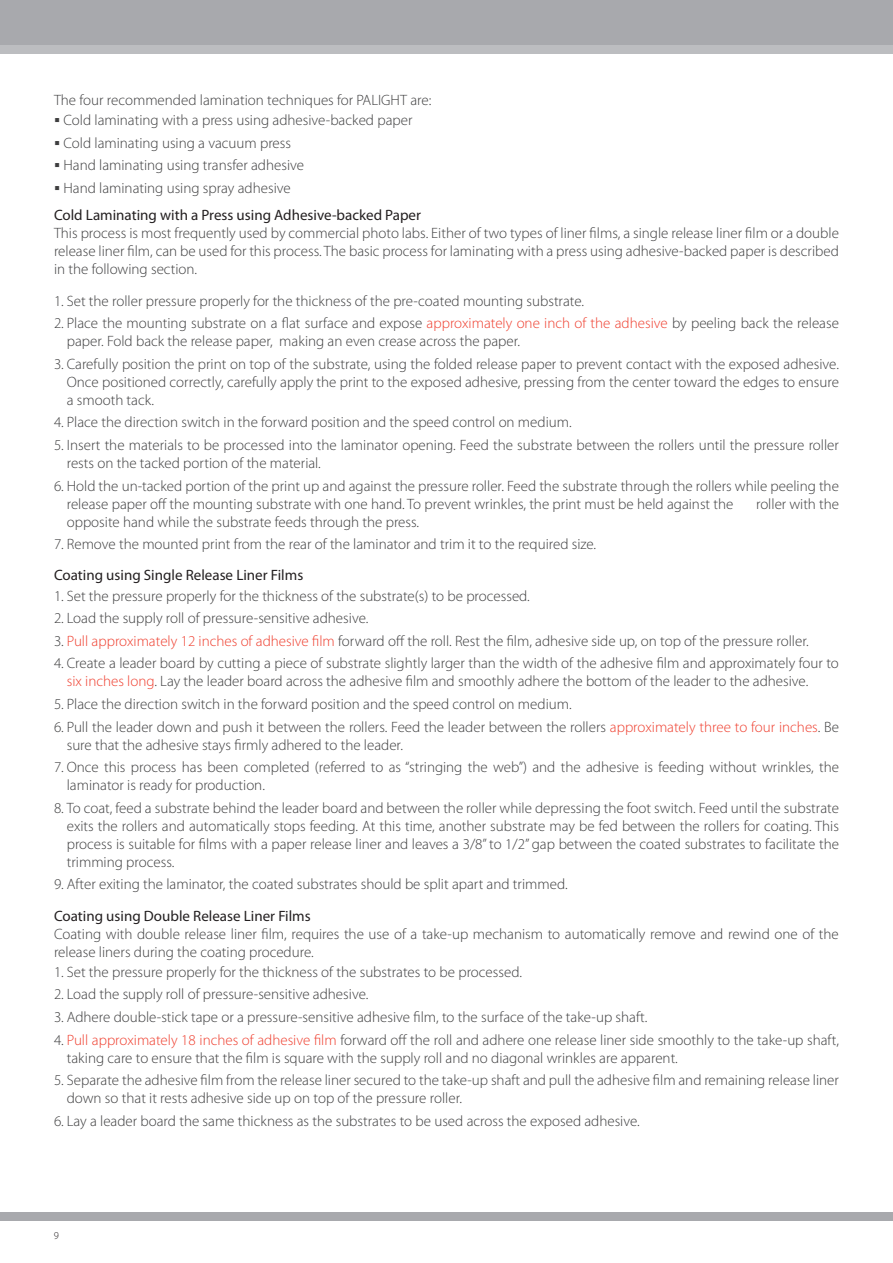
<style>
.page{position:relative;width:893px;height:1263px;background:#fff}
.page>*{position:absolute;margin:0;border:0;box-sizing:border-box;transform-origin:0 0}
.Normal_-_Number_Ltr{font:300 15px/18px "Myriad Pro";color:#3e3e3f}
.Normal_-_Bulleted{font:300 15px "Myriad Pro";color:#3e3e3f}
.t1{font:15px "Myriad Pro";color:#231f20}
.t2{font:300 10.5px "Myriad Pro";color:#231f20}
.s1{color:#ef3e2e}
</style>
<div class="page">
<div style="left:0;top:1212px;width:893px;height:9px;background:#a8a9ad"></div>
<div style="left:0;top:0;width:893px;height:54px;background:#a8a9ad"></div>
<div style="left:0;top:45px;width:893px;height:9px;background:#bcbdc0"></div>
<p class="Normal_-_Number_Ltr" style="left:54px;top:91px;width:379px">The four recommended lamination techniques for PALIGHT are:</p>
<p class="Normal_-_Bulleted" style="left:54px;top:112px;width:360px">▪ Cold laminating with a press using adhesive-backed paper</p>
<p class="Normal_-_Bulleted" style="left:54px;top:134px;width:239px">▪ Cold laminating using a vacuum press</p>
<p class="Normal_-_Bulleted" style="left:54px;top:157px;width:252px">▪ Hand laminating using transfer adhesive</p>
<p class="Normal_-_Bulleted" style="left:54px;top:180px;width:238px">▪ Hand laminating using spray adhesive</p>
<p class="t1" style="left:54px;top:207px;width:369px">Cold Laminating with a Press using Adhesive-backed Paper</p>
<p class="Normal_-_Number_Ltr" style="left:54px;top:225px;width:786px;text-align:justify">This process is most frequently used by commercial photo labs. Either of two types of liner films, a single release liner film or a double release liner film, can be used for this process. The basic process for laminating with a press using adhesive-backed paper is described in the following section.</p>
<p class="Normal_-_Number_Ltr" style="left:54px;top:292px;width:532px">1. Set the roller pressure properly for the thickness of the pre-coated mounting substrate.</p>
<p class="Normal_-_Number_Ltr" style="left:67px;top:314px;width:774px;text-indent:-13px">2. Place the mounting substrate on a flat surface and expose <span class="s1">approximately one inch of the adhesive</span> by peeling back the release paper. Fold back the release paper, making an even crease across the paper.</p>
<p class="Normal_-_Number_Ltr" style="left:67px;top:355px;width:774px;text-align:justify;text-indent:-13px">3. Carefully position the print on top of the substrate, using the folded release paper to prevent contact with the exposed adhesive.<br>Once positioned correctly, carefully apply the print to the exposed adhesive, pressing from the center toward the edges to ensure a smooth tack.</p>
<p class="Normal_-_Number_Ltr" style="left:54px;top:414px;width:519px">4. Place the direction switch in the forward position and the speed control on medium.</p>
<p class="Normal_-_Number_Ltr" style="left:67px;top:436px;width:774px;text-indent:-13px">5. Insert the materials to be processed into the laminator opening. Feed the substrate between the rollers until the pressure roller rests on the tacked portion of the material.</p>
<p class="Normal_-_Number_Ltr" style="left:67px;top:477px;width:774px;text-indent:-13px">6. Hold the un-tacked portion of the print up and against the pressure roller. Feed the substrate through the rollers while peeling the release paper off the mounting substrate with one hand. To prevent wrinkles, the print must be held against the</p>
<p class="Normal_-_Number_Ltr" style="left:756px;top:495px;width:84px">roller with the</p>
<p class="Normal_-_Number_Ltr" style="left:67px;top:513px;width:354px">opposite hand while the substrate feeds through the press.</p>
<p class="Normal_-_Number_Ltr" style="left:54px;top:535px;width:544px">7. Remove the mounted print from the rear of the laminator and trim it to the required size.</p>
<p class="t1" style="left:54px;top:567px;width:251px">Coating using Single Release Liner Films</p>
<p class="Normal_-_Number_Ltr" style="left:54px;top:587px;width:477px">1. Set the pressure properly for the thickness of the substrate(s) to be processed.</p>
<p class="Normal_-_Number_Ltr" style="left:54px;top:609px;width:316px">2. Load the supply roll of pressure-sensitive adhesive.</p>
<p class="Normal_-_Number_Ltr" style="left:54px;top:632px;width:756px">3. <span class="s1">Pull approximately 12 inches of adhesive film</span> forward off the roll. Rest the film, adhesive side up, on top of the pressure roller.</p>
<p class="Normal_-_Number_Ltr" style="left:67px;top:655px;width:774px;text-indent:-13px">4. Create a leader board by cutting a piece of substrate slightly larger than the width of the adhesive film and approximately four to <span class="s1">six inches long</span>. Lay the leader board across the adhesive film and smoothly adhere the bottom of the leader to the adhesive.</p>
<p class="Normal_-_Number_Ltr" style="left:54px;top:695px;width:519px">5. Place the direction switch in the forward position and the speed control on medium.</p>
<p class="Normal_-_Number_Ltr" style="left:67px;top:718px;width:774px;text-indent:-13px">6. Pull the leader down and push it between the rollers. Feed the leader between the rollers <span class="s1">approximately three to four inches</span>. Be sure that the adhesive stays firmly adhered to the leader.</p>
<p class="Normal_-_Number_Ltr" style="left:67px;top:758px;width:774px;text-indent:-13px">7. Once this process has been completed (referred to as “stringing the web”) and the adhesive is feeding without wrinkles, the laminator is ready for production.</p>
<p class="Normal_-_Number_Ltr" style="left:67px;top:799px;width:774px;text-align:justify;text-indent:-13px">8. To coat, feed a substrate behind the leader board and between the roller while depressing the foot switch. Feed until the substrate exits the rollers and automatically stops feeding. At this time, another substrate may be fed between the rollers for coating. This process is suitable for films with a paper release liner and leaves a 3/8” to 1/2” gap between the coated substrates to facilitate the trimming process.</p>
<p class="Normal_-_Number_Ltr" style="left:54px;top:876px;width:515px">9. After exiting the laminator, the coated substrates should be split apart and trimmed.</p>
<p class="t1" style="left:54px;top:907px;width:258px">Coating using Double Release Liner Films</p>
<p class="Normal_-_Number_Ltr" style="left:54px;top:925px;width:786px">Coating with double release liner film, requires the use of a take-up mechanism to automatically remove and rewind one of the release liners during the coating procedure.</p>
<p class="Normal_-_Number_Ltr" style="left:54px;top:963px;width:469px">1. Set the pressure properly for the thickness of the substrates to be processed.</p>
<p class="Normal_-_Number_Ltr" style="left:54px;top:986px;width:316px">2. Load the supply roll of pressure-sensitive adhesive.</p>
<p class="Normal_-_Number_Ltr" style="left:54px;top:1008px;width:595px">3. Adhere double-stick tape or a pressure-sensitive adhesive film, to the surface of the take-up shaft.</p>
<p class="Normal_-_Number_Ltr" style="left:67px;top:1031px;width:774px;text-indent:-13px">4. <span class="s1">Pull approximately 18 inches of adhesive film</span> forward off the roll and adhere one release liner side smoothly to the take-up shaft, taking care to ensure that the film is square with the supply roll and no diagonal wrinkles are apparent.</p>
<p class="Normal_-_Number_Ltr" style="left:67px;top:1071px;width:774px;text-indent:-13px">5. Separate the adhesive film from the release liner secured to the take-up shaft and pull the adhesive film and remaining release liner down so that it rests adhesive side up on top of the pressure roller.</p>
<p class="Normal_-_Number_Ltr" style="left:54px;top:1112px;width:587px">6. Lay a leader board the same thickness as the substrates to be used across the exposed adhesive.</p>
<p class="t2" style="left:54px;top:1229px;width:7px">9</p>
</div>
